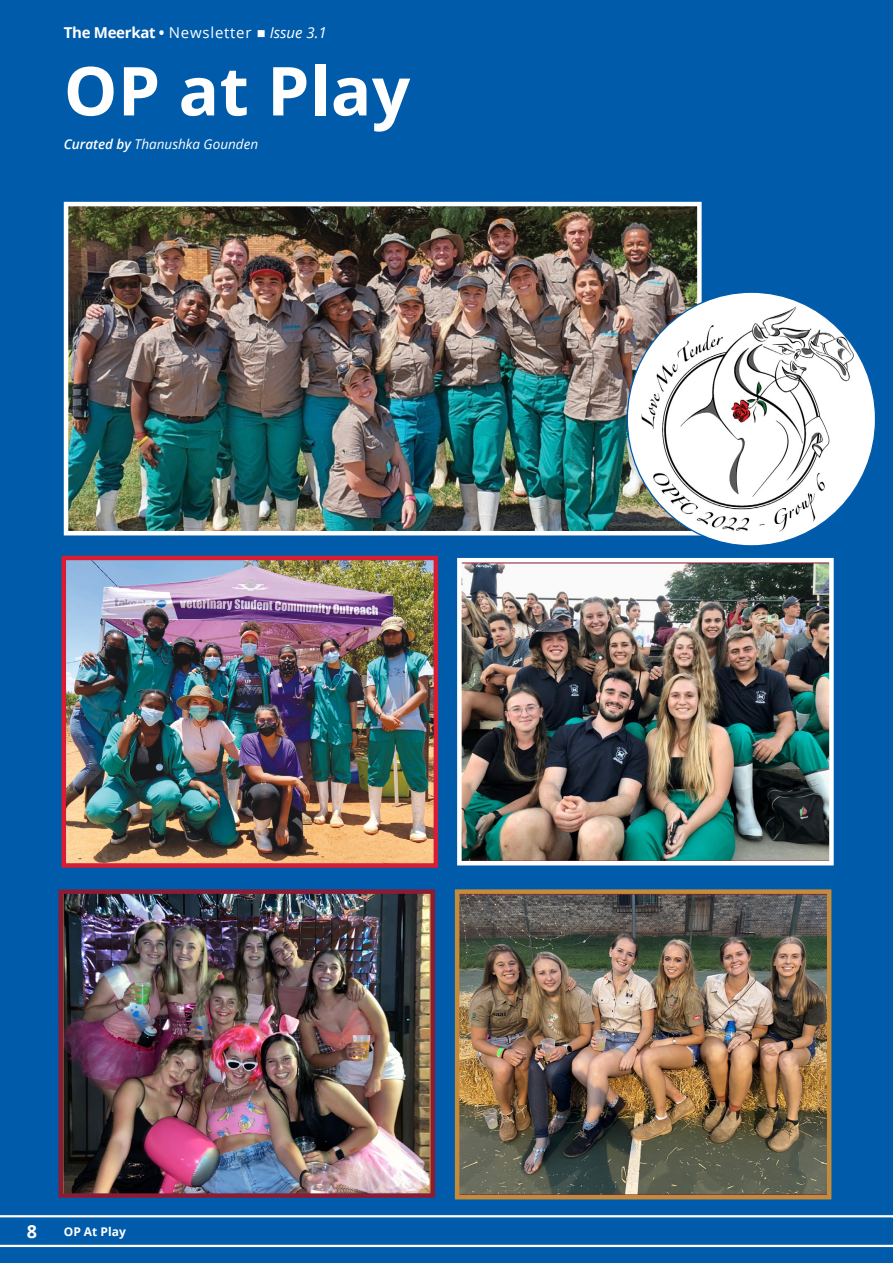
<style>
.page{position:relative;width:893px;height:1263px;background:#005baa}
.page>*{position:absolute;margin:0;border:0;box-sizing:border-box;transform-origin:0 0}
.t1{font:700 67.5px "Open Sans";letter-spacing:.005em;color:#fff}
.t2{font:700 18px "Open Sans";color:#fff}
.t3{font:700 15px "Open Sans";letter-spacing:-.02em;color:#fff}
.t4{font:italic 13.5px "Open Sans";color:#fff}
.t5{font:700 12px "Open Sans";color:#fff}
.s1{font-weight:400}
.s2{font-weight:400;font-style:italic}
.s3{font-weight:600}
</style>
<div class="page">
<img style="left:64px;top:894px;width:366px;height:299px">
<div style="left:59px;top:889px;width:376px;height:309px;border:4px solid #8a1c35"></div>
<img style="left:462px;top:563px;width:367px;height:297px">
<div style="left:457px;top:558px;width:377px;height:307px;border:4px solid #fff"></div>
<img style="left:460px;top:894px;width:366px;height:300px">
<div style="left:455px;top:889px;width:376px;height:310px;border:4px solid #c48b3b"></div>
<hr style="left:0;top:1215px;width:893px;height:2px;background:#fff">
<hr style="left:0;top:1245px;width:893px;height:2px;background:#fff">
<img style="left:67px;top:561px;width:366px;height:302px">
<div style="left:62px;top:556px;width:376px;height:312px;border:4px solid #d71c33"></div>
<img style="left:69px;top:207px;width:628px;height:323px">
<div style="left:64px;top:202px;width:638px;height:333px;border:4px solid #fff"></div>
<img style="left:627px;top:302px;width:247px;height:234px">
<p class="t3" style="left:64px;top:22px;width:265px">The Meerkat • <span class="s1">Newsletter</span> ■ <span class="s2">Issue 3.1</span></p>
<h1 class="t1" style="left:64px;top:43px;width:348px">OP at Play</h1>
<p class="t4" style="left:64px;top:135px;width:196px"><span class="s3">Curated by</span> Thanushka Gounden</p>
<p class="t2" style="left:27px;top:1219px;width:12px">8</p>
<p class="t5" style="left:64px;top:1223px;width:64px">OP At Play</p>
</div>
